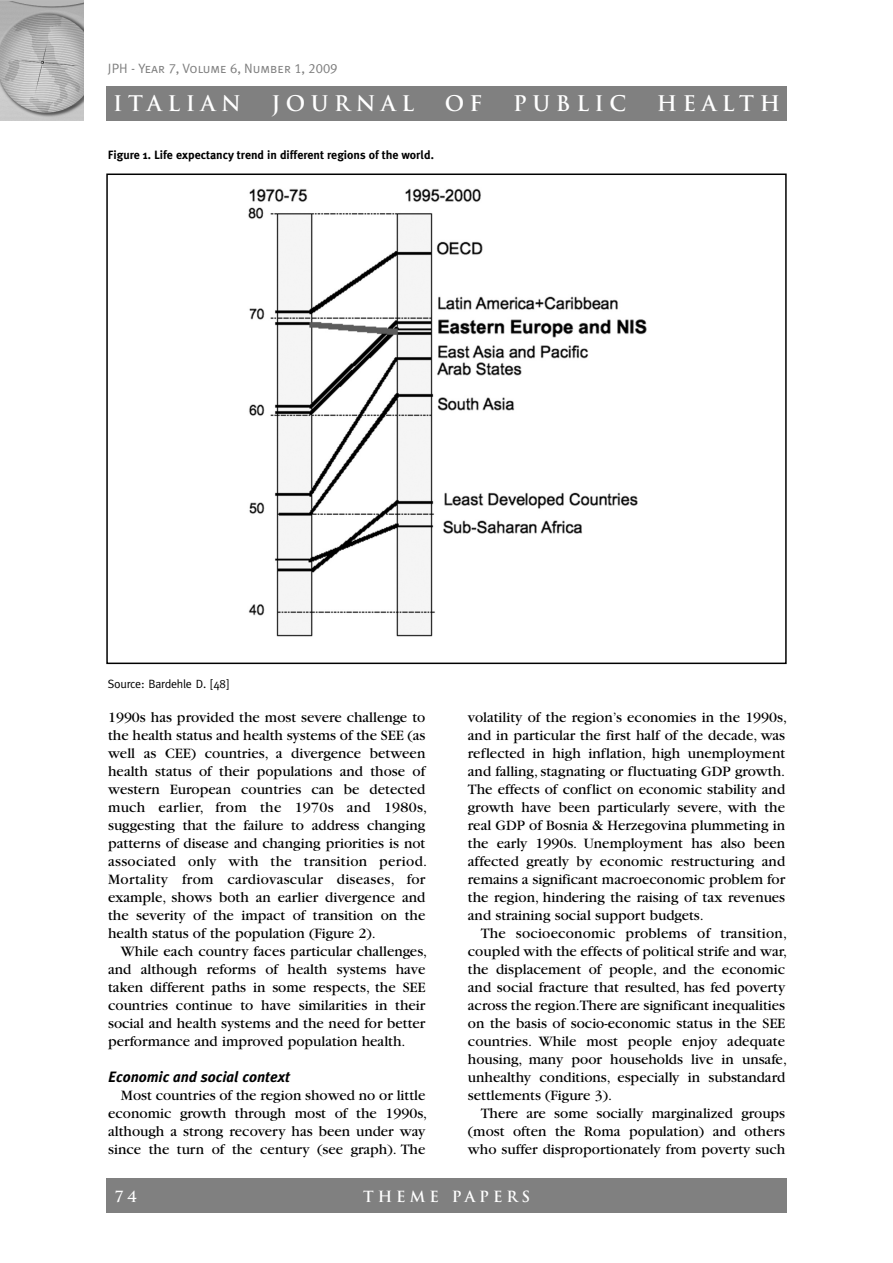
<style>
.page{position:relative;width:893px;height:1263px;background:#fff}
.page>*{position:absolute;margin:0;border:0;box-sizing:border-box;transform-origin:0 0}
.t1{font:700 21px "Trajan";letter-spacing:.265em;color:#fff}
.t2{font:15px/18px "Garamond";color:#000}
.t3{font:italic 700 15px "Meta Plus";color:#000}
.t4{font:700 15px "Trajan";letter-spacing:.265em;color:#fff}
.t5{font:13.5px "Meta Plus Normal Caps";color:#808080}
.t6{font:700 12px "Meta Plus";color:#000}
.t7{font:12px "Meta";letter-spacing:-.015em;color:#000}
</style>
<div class="page">
<div style="left:0;top:0;width:84px;height:5px;background:#b8b8b8"></div>
<img style="left:0;top:1px;width:84px;height:119px">
<div style="left:106px;top:1179px;width:681px;height:34px;background:#808080"></div>
<div style="left:106px;top:86px;width:681px;height:34px;background:#808080"></div>
<img style="left:248px;top:188px;width:399px;height:449px">
<div style="left:106px;top:173px;width:681px;height:491px;border:2px solid #000"></div>
<p class="t5" style="left:108px;top:60px;width:231px">JPH - Year 7, Volume 6, Number 1, 2009</p>
<h1 class="t1" style="left:113px;top:91px;width:129px">ITALIAN</h1>
<h1 class="t1" style="left:272px;top:91px;width:144px">JOURNAL</h1>
<h1 class="t1" style="left:445px;top:91px;width:39px">O F</h1>
<h1 class="t1" style="left:513px;top:91px;width:115px">PUBLIC</h1>
<h1 class="t1" style="left:657px;top:91px;width:125px">HEALTH</h1>
<p class="t6" style="left:108px;top:148px;width:328px">Figure 1. Life expectancy trend in different regions of the world.</p>
<p class="t7" style="left:108px;top:677px;width:123px">Source: Bardehle D. [48]</p>
<p class="t2" style="left:108px;top:709px;width:321px">1990s has provided the most severe challenge to the health status and health systems of the SEE (as well as CEE) countries, a divergence between health status of their populations and those of western European countries can be detected much earlier, from the 1970s and 1980s, suggesting that the failure to address changing patterns of disease and changing priorities is not associated only with the transition period.<br>Mortality from cardiovascular diseases, for example, shows both an earlier divergence and the severity of the impact of transition on the health status of the population (Figure 2).</p>
<p class="t2" style="left:108px;top:943px;width:321px;text-indent:13px">While each country faces particular challenges, and although reforms of health systems have taken different paths in some respects, the SEE countries continue to have similarities in their social and health systems and the need for better performance and improved population health.</p>
<p class="t3" style="left:108px;top:1068px;width:184px">Economic and social context</p>
<p class="t2" style="left:108px;top:1087px;width:321px;text-indent:13px">Most countries of the region showed no or little economic growth through most of the 1990s, although a strong recovery has been under way since the turn of the century (see graph). The</p>
<p class="t2" style="left:468px;top:709px;width:321px">volatility of the region’s economies in the 1990s, and in particular the first half of the decade, was reflected in high inflation, high unemployment and falling, stagnating or fluctuating GDP growth.<br>The effects of conflict on economic stability and growth have been particularly severe, with the real GDP of Bosnia &amp; Herzegovina plummeting in the early 1990s. Unemployment has also been affected greatly by economic restructuring and remains a significant macroeconomic problem for the region, hindering the raising of tax revenues and straining social support budgets.</p>
<p class="t2" style="left:468px;top:925px;width:321px;text-indent:13px">The socioeconomic problems of transition, coupled with the effects of political strife and war, the displacement of people, and the economic and social fracture that resulted, has fed poverty across the region.There are significant inequalities on the basis of socio-economic status in the SEE countries. While most people enjoy adequate housing, many poor households live in unsafe, unhealthy conditions, especially in substandard settlements (Figure 3).</p>
<p class="t2" style="left:468px;top:1105px;width:319px;text-align:justify;text-indent:13px">There are some socially marginalized groups (most often the Roma population) and others who suffer disproportionately from poverty such</p>
<p class="t4" style="left:115px;top:1187px;width:24px">7 4</p>
<p class="t4" style="left:363px;top:1187px;width:169px">THEME PAPERS</p>
</div>
